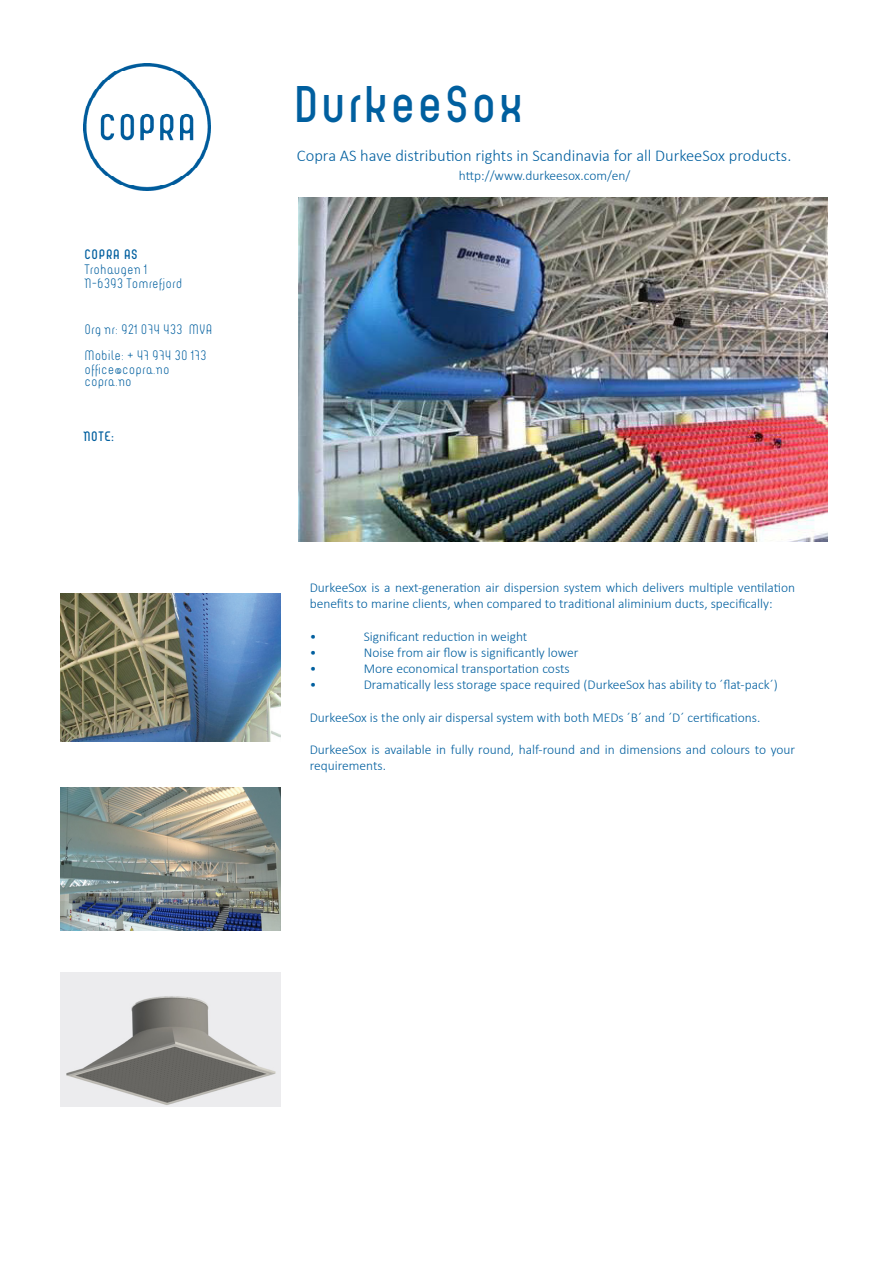
<style>
.page{position:relative;width:893px;height:1263px;background:#fff}
.page>*{position:absolute;margin:0;border:0;box-sizing:border-box;transform-origin:0 0}
.t1{font:700 45px "Copra";color:#005f9f}
.t2{font:300 16.5px "Calibri";color:#005f9f}
.t3{font:300 13.5px/16.2px "Calibri";color:#005f9f}
.t4{font:12px/14.4px "Copra";letter-spacing:-.05em;color:#005f9f}
.t5{font:700 12px "Copra";color:#005f9f}
.s1{font-weight:700}
</style>
<div class="page">
<img style="left:83px;top:63px;width:128px;height:128px">
<img style="left:61px;top:972px;width:220px;height:134px">
<img style="left:61px;top:787px;width:220px;height:143px">
<img style="left:299px;top:197px;width:528px;height:344px">
<img style="left:61px;top:593px;width:220px;height:148px">
<p class="t4" style="left:84px;top:247px;width:100px"><span class="s1">COPRA AS<br></span>Trohaugen 1<br>N-6393 Tomrefjord</p>
<p class="t4" style="left:84px;top:316px;width:130px;line-height:26.2px">Org nr: 921 074 433 MVA<br>Mobile: + 47 974 30 173</p>
<p class="t4" style="left:84px;top:363px;width:87px;line-height:11.7px">office@copra.no copra.no</p>
<p class="t5" style="left:83px;top:429px;width:33px">NOTE:</p>
<p class="t1" style="left:293px;top:74px;width:233px">DurkeeSox</p>
<p class="t2" style="left:297px;top:145px;width:496px">Copra AS have distribution rights in Scandinavia for all DurkeeSox products.</p>
<p class="t3" style="left:459px;top:168px;width:173px">http://www.durkeesox.com/en/</p>
<p class="t3" style="left:310px;top:579px;width:487px">DurkeeSox is a next-generation air dispersion system which delivers multiple ventilation benefits to marine clients, when compared to traditional aliminium ducts, specifically:</p>
<p class="t3" style="left:310px;top:628px;width:8px">•</p>
<p class="t3" style="left:364px;top:628px;width:165px">Significant reduction in weight</p>
<p class="t3" style="left:310px;top:644px;width:8px">•</p>
<p class="t3" style="left:364px;top:644px;width:216px">Noise from air flow is significantly lower</p>
<p class="t3" style="left:310px;top:660px;width:8px">•</p>
<p class="t3" style="left:364px;top:660px;width:208px">More economical transportation costs</p>
<p class="t3" style="left:310px;top:676px;width:8px">•</p>
<p class="t3" style="left:364px;top:676px;width:415px">Dramatically less storage space required (DurkeeSox has ability to ´flat-pack´)</p>
<p class="t3" style="left:310px;top:709px;width:452px">DurkeeSox is the only air dispersal system with both MEDs ´B´ and ´D´ certifications.</p>
<p class="t3" style="left:310px;top:741px;width:487px">DurkeeSox is available in fully round, half-round and in dimensions and colours to your requirements.</p>
</div>
